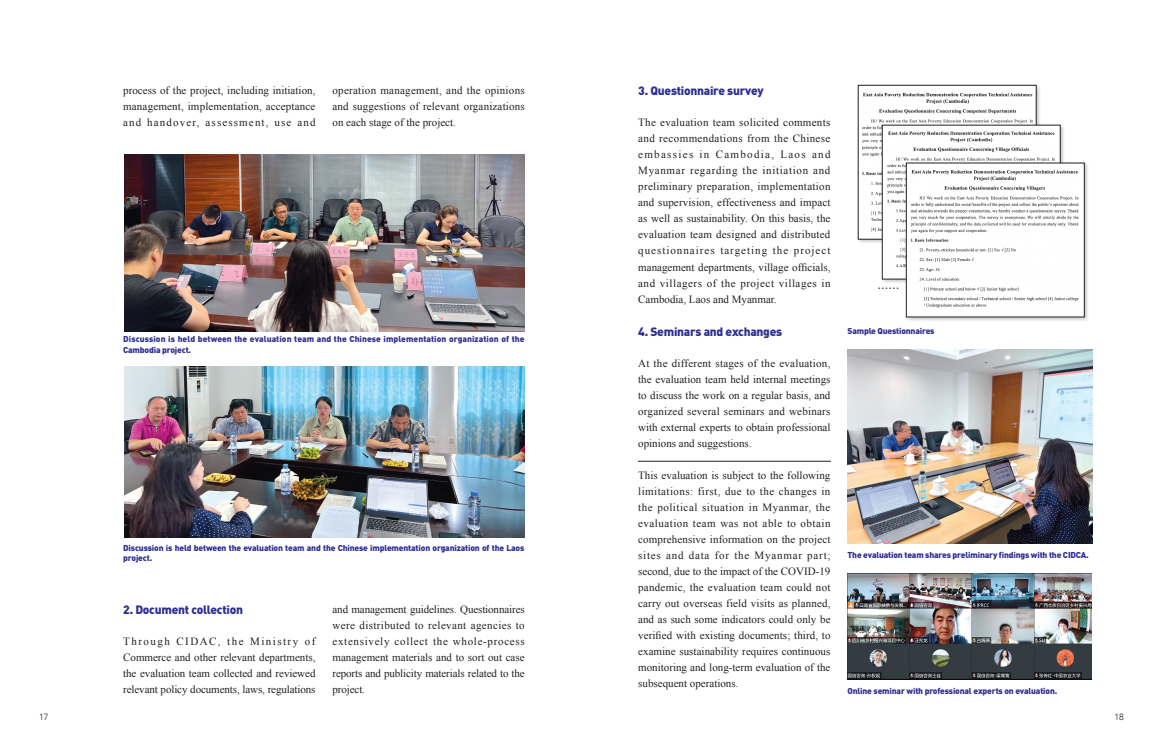
<style>
.page{position:relative;width:1163px;height:752px;background:#fff}
.page>*{position:absolute;margin:0;border:0;box-sizing:border-box;transform-origin:0 0}
.t1{font:900 12px "DIN";letter-spacing:-.02em;color:#2e3092}
.t2{font:11px/16px "Times New Roman";color:#231f20;text-align:justify}
.t3{font:11px "FZLTKSJW GB1 0";color:#231f20}
.t4{font:300 9px "Avenir";color:#231f20}
.t5{font:900 8.5px/10.8px "DIN";letter-spacing:-.02em;color:#2e3092}
.t6{font:900 8.5px/10.8px "DIN";letter-spacing:.005em;color:#2e3092}
</style>
<div class="page">
<img style="left:124px;top:154px;width:400px;height:177px">
<img style="left:124px;top:366px;width:400px;height:171px">
<div style="left:856px;top:84px;width:185px;height:160px;background:#231f20;opacity:.24"></div>
<div style="left:857px;top:85px;width:179px;height:154px;border:1px solid #231f20"></div>
<img style="left:860px;top:88px;width:173px;height:149px">
<div style="left:880px;top:124px;width:185px;height:160px;background:#231f20;opacity:.24"></div>
<div style="left:882px;top:125px;width:178px;height:154px;background:#fff"></div>
<div style="left:882px;top:125px;width:178px;height:154px;border:1px solid #231f20"></div>
<img style="left:887px;top:131px;width:166px;height:137px">
<div style="left:904px;top:162px;width:185px;height:160px;background:#231f20;opacity:.24"></div>
<div style="left:906px;top:163px;width:178px;height:154px;background:#fff"></div>
<img style="left:911px;top:170px;width:168px;height:138px">
<hr style="left:638px;top:461px;width:192px;height:1px;background:#231f20">
<img style="left:847px;top:573px;width:244px;height:106px">
<img style="left:847px;top:350px;width:244px;height:193px">
<p class="t2" style="left:123px;top:82px;width:194px">process of the project, including initiation, management, implementation, acceptance and handover, assessment, use and</p>
<p class="t2" style="left:332px;top:82px;width:194px">operation management, and the opinions and suggestions of relevant organizations on each stage of the project.</p>
<p class="t6" style="left:123px;top:333px;width:403px">Discussion is held between the evaluation team and the Chinese implementation organization of the<br>Cambodia project.</p>
<p class="t5" style="left:123px;top:541px;width:402px">Discussion is held between the evaluation team and the Chinese implementation organization of the Laos project.</p>
<p class="t1" style="left:123px;top:601px;width:121px">2. Document collection</p>
<p class="t2" style="left:123px;top:633px;width:194px">Through CIDAC, the Ministry of Commerce and other relevant departments, the evaluation team collected and reviewed relevant policy documents, laws, regulations</p>
<p class="t2" style="left:332px;top:601px;width:194px">and management guidelines. Questionnaires were distributed to relevant agencies to extensively collect the whole-process management materials and to sort out case reports and publicity materials related to the project.</p>
<p class="t1" style="left:638px;top:83px;width:127px">3. Questionnaire survey</p>
<p class="t2" style="left:638px;top:114px;width:194px">The evaluation team solicited comments and recommendations from the Chinese embassies in Cambodia, Laos and Myanmar regarding the initiation and preliminary preparation, implementation and supervision, effectiveness and impact as well as sustainability. On this basis, the evaluation team designed and distributed questionnaires targeting the project management departments, village officials, and villagers of the project villages in Cambodia, Laos and Myanmar.</p>
<p class="t1" style="left:638px;top:323px;width:146px">4. Seminars and exchanges</p>
<p class="t2" style="left:638px;top:354px;width:194px">At the different stages of the evaluation, the evaluation team held internal meetings to discuss the work on a regular basis, and organized several seminars and webinars with external experts to obtain professional opinions and suggestions.</p>
<p class="t2" style="left:638px;top:466px;width:194px">This evaluation is subject to the following limitations: first, due to the changes in the political situation in Myanmar, the evaluation team was not able to obtain comprehensive information on the project sites and data for the Myanmar part; second, due to the impact of the COVID-19 pandemic, the evaluation team could not carry out overseas field visits as planned, and as such some indicators could only be verified with existing documents; third, to examine sustainability requires continuous monitoring and long-term evaluation of the subsequent operations.</p>
<p class="t3" style="left:877px;top:282px;width:23px">……</p>
<p class="t5" style="left:847px;top:324px;width:88px">Sample Questionnaires</p>
<p class="t5" style="left:847px;top:548px;width:243px">The evaluation team shares preliminary findings with the CIDCA.</p>
<p class="t5" style="left:847px;top:684px;width:211px">Online seminar with professional experts on evaluation.</p>
<p class="t4" style="left:39px;top:711px;width:11px">17</p>
<p class="t4" style="left:1114px;top:711px;width:11px">18</p>
</div>
